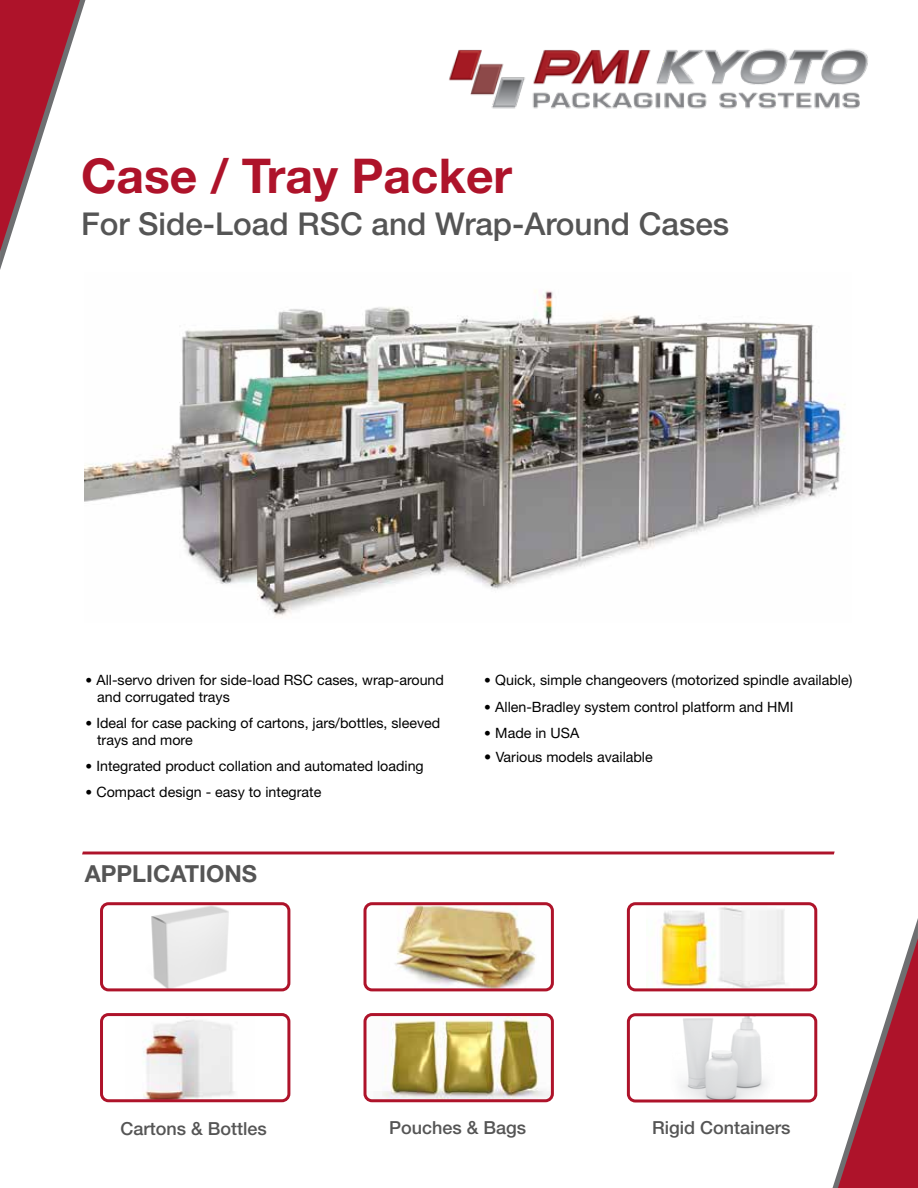
<style>
.page{position:relative;width:918px;height:1188px;background:#fff}
.page>*{position:absolute;margin:0;border:0;box-sizing:border-box;transform-origin:0 0}
.t1{font:700 48px "Helvetica Neue LT Std";color:#ae132a}
.t2{font:500 31.5px "Helvetica Neue LT Std";color:#555}
.t3{font:700 23.55px "Helvetica Neue LT Std";color:#555}
.t4{font:500 18px "Helvetica Neue LT Std";color:#555}
.t5{font:14.25px/16.5px "Helvetica Neue LT Std";color:#000}
.s1{font-size:13.5px}
</style>
<div class="page">
<img style="left:151px;top:906px;width:78px;height:81px">
<div style="left:100px;top:902px;width:190px;height:89px;border:3px solid #ae132a;border-radius:7px"></div>
<img style="left:142px;top:1019px;width:93px;height:79px">
<div style="left:100px;top:1013px;width:190px;height:89px;border:3px solid #ae132a;border-radius:7px"></div>
<img style="left:395px;top:906px;width:155px;height:81px">
<div style="left:364px;top:902px;width:190px;height:89px;border:3px solid #ae132a;border-radius:7px"></div>
<img style="left:365px;top:1015px;width:185px;height:86px">
<div style="left:364px;top:1013px;width:190px;height:89px;border:3px solid #ae132a;border-radius:7px"></div>
<img style="left:659px;top:907px;width:126px;height:80px">
<div style="left:627px;top:902px;width:190px;height:89px;border:3px solid #ae132a;border-radius:7px"></div>
<img style="left:680px;top:1017px;width:87px;height:81px">
<div style="left:627px;top:1013px;width:190px;height:89px;border:3px solid #ae132a;border-radius:7px"></div>
<img style="left:85px;top:290px;width:761px;height:326px">
<img style="left:449px;top:49px;width:419px;height:60px">
<hr style="left:82px;top:852px;width:752px;height:2px;background:#ae132a">
<svg style="left:0;top:0;width:85px;height:270px"></svg>
<svg style="left:833px;top:918px;width:85px;height:270px"></svg>
<h1 class="t1" style="left:81px;top:146px;width:433px">Case / Tray Packer</h1>
<h2 class="t2" style="left:81px;top:205px;width:650px">For Side-Load RSC and Wrap-Around Cases</h2>
<p class="t5" style="left:97px;top:672px;width:348px;text-indent:-12px"><span class="s1">•</span> All-servo driven for side-load RSC cases, wrap-around and corrugated trays</p>
<p class="t5" style="left:97px;top:715px;width:345px;text-indent:-12px"><span class="s1">•</span> Ideal for case packing of cartons, jars/bottles, sleeved trays and more</p>
<p class="t5" style="left:85px;top:757px;width:340px"><span class="s1">•</span> Integrated product collation and automated loading</p>
<p class="t5" style="left:85px;top:784px;width:237px"><span class="s1">•</span> Compact design - easy to integrate</p>
<h3 class="t3" style="left:85px;top:859px;width:174px">APPLICATIONS</h3>
<p class="t5" style="left:484px;top:672px;width:370px"><span class="s1">•</span> Quick, simple changeovers (motorized spindle available)</p>
<p class="t5" style="left:484px;top:698px;width:311px"><span class="s1">•</span> Allen-Bradley system control platform and HMI</p>
<p class="t5" style="left:484px;top:724px;width:96px"><span class="s1">•</span> Made in USA</p>
<p class="t5" style="left:484px;top:748px;width:170px">• Various models available</p>
<p class="t4" style="left:120px;top:1118px;width:148px">Cartons &amp; Bottles</p>
<p class="t4" style="left:389px;top:1117px;width:139px">Pouches &amp; Bags</p>
<p class="t4" style="left:652px;top:1117px;width:140px">Rigid Containers</p>
</div>
